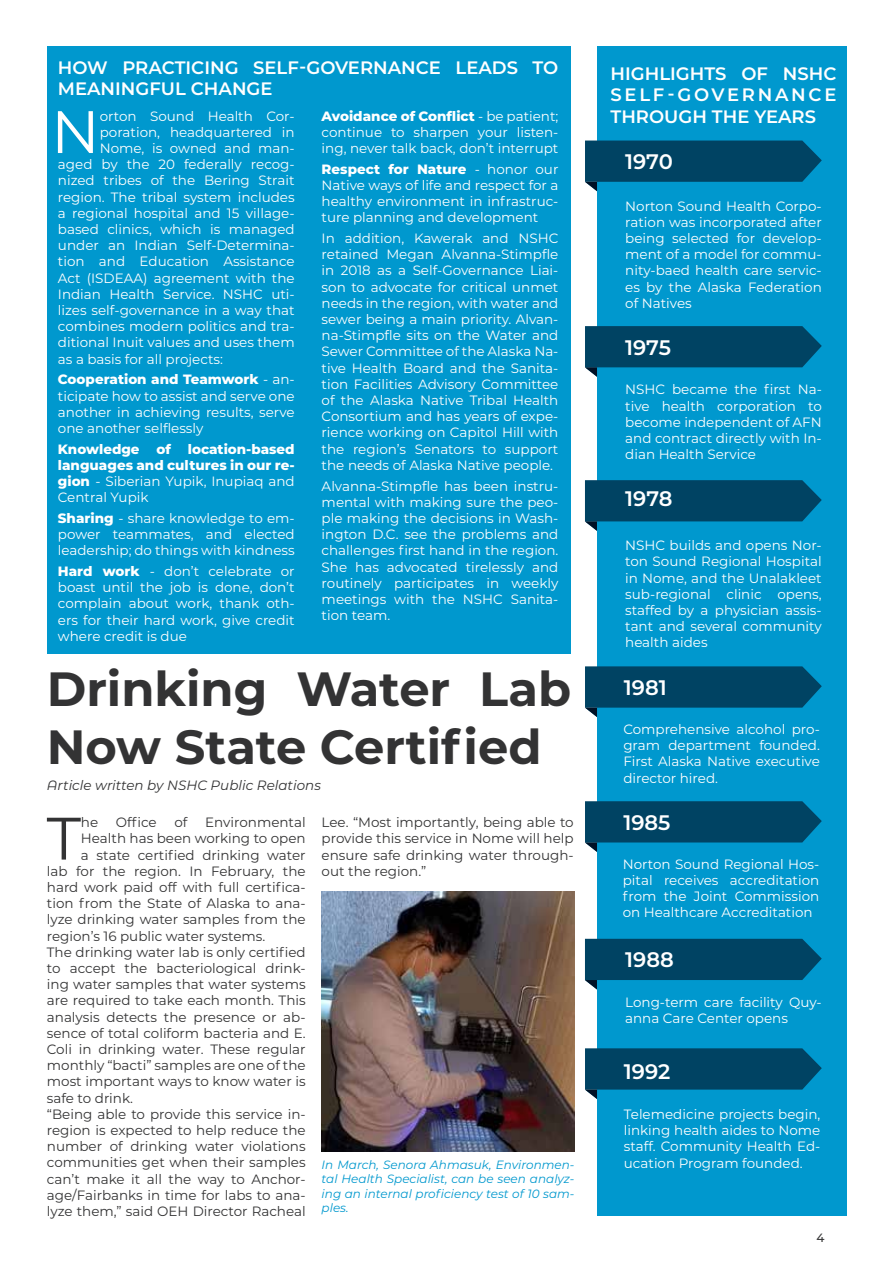
<style>
.page{position:relative;width:893px;height:1263px;background:#fff}
.page>*{position:absolute;margin:0;border:0;box-sizing:border-box;transform-origin:0 0}
.t1{font:59.85px "Montserrat";color:#333334}
.t2{font:59.85px "Montserrat";color:#fff}
.t3{font:700 48px/57.6px "Montserrat";color:#333334}
.t4{font:600 21px "Montserrat";color:#fff}
.t5{font:600 18px/21.6px "Montserrat";color:#fff}
.t6{font:13.5px/16.2px "Montserrat";color:#fff;text-align:justify}
.t7{font:13.5px/16.2px "Montserrat";color:#333334;text-align:justify}
.t8{font:800 13.5px/16.2px "Montserrat";color:#fff;text-align:justify}
.t9{font:italic 13.5px "Montserrat";color:#333334}
.t10{font:italic 12px/14.4px "Montserrat";color:#0098ce;text-align:justify}
.t11{font:500 12px "Montserrat";color:#333334}
.s1{font-weight:800}
.s2{font-weight:400}
</style>
<div class="page">
<div style="left:47px;top:46px;width:524px;height:608px;background:#0098ce"></div>
<div style="left:597px;top:47px;width:249px;height:1169px;background:#0098ce"></div>
<svg style="left:585px;top:141px;width:237px;height:50px"></svg>
<svg style="left:585px;top:326px;width:237px;height:51px"></svg>
<svg style="left:585px;top:480px;width:237px;height:51px"></svg>
<svg style="left:585px;top:939px;width:237px;height:50px"></svg>
<svg style="left:585px;top:666px;width:237px;height:51px"></svg>
<svg style="left:585px;top:1048px;width:237px;height:51px"></svg>
<svg style="left:585px;top:801px;width:237px;height:51px"></svg>
<img style="left:322px;top:892px;width:252px;height:259px">
<h3 class="t5" style="left:58px;top:56px;width:502px">HOW PRACTICING SELF-GOVERNANCE LEADS TO<br>MEANINGFUL CHANGE</h3>
<h1 class="t2" style="left:51px;top:91px;width:50px">N</h1>
<p class="t6" style="left:100px;top:107px;width:196px">orton Sound Health Cor-</p>
<p class="t6" style="left:100px;top:123px;width:196px">poration, headquartered in</p>
<p class="t6" style="left:100px;top:140px;width:196px">Nome, is owned and man-</p>
<p class="t6" style="left:58px;top:156px;width:238px">aged by the 20 federally recog-</p>
<p class="t6" style="left:58px;top:172px;width:238px">nized tribes of the Bering Strait</p>
<p class="t6" style="left:58px;top:188px;width:238px">region. The tribal system includes</p>
<p class="t6" style="left:58px;top:204px;width:238px">a regional hospital and 15 village-</p>
<p class="t6" style="left:58px;top:221px;width:238px">based clinics, which is managed</p>
<p class="t6" style="left:58px;top:237px;width:238px">under an Indian Self-Determina-</p>
<p class="t6" style="left:58px;top:253px;width:238px">tion and Education Assistance</p>
<p class="t6" style="left:58px;top:269px;width:238px">Act (ISDEAA) agreement with the</p>
<p class="t6" style="left:58px;top:285px;width:238px">Indian Health Service. NSHC uti-</p>
<p class="t6" style="left:58px;top:302px;width:238px">lizes self-governance in a way that</p>
<p class="t6" style="left:58px;top:318px;width:238px">combines modern politics and tra-</p>
<p class="t6" style="left:58px;top:334px;width:238px">ditional Inuit values and uses them</p>
<p class="t6" style="left:58px;top:350px;width:167px">as a basis for all projects:</p>
<p class="t6" style="left:58px;top:371px;width:238px"><span class="s1">Cooperation and Teamwork</span> - an&shy;ticipate how to assist and serve one another in achieving results, serve one another selflessly</p>
<p class="t8" style="left:58px;top:440px;width:238px">Knowledge of location-based languages and cultures in our re&shy;gion <span class="s2">- Siberian Yupik, Inupiaq and Central Yupik</span></p>
<p class="t6" style="left:58px;top:510px;width:238px"><span class="s1">Sharing</span> - share knowledge to em&shy;power teammates, and elected leadership; do things with kindness</p>
<p class="t6" style="left:58px;top:563px;width:238px"><span class="s1">Hard work</span> - don’t celebrate or boast until the job is done, don’t complain about work, thank oth&shy;ers for their hard work, give credit where credit is due</p>
<p class="t6" style="left:322px;top:107px;width:238px"><span class="s1">Avoidance of Conflict</span> - be patient; continue to sharpen your listen&shy;ing, never talk back, don’t interrupt</p>
<p class="t6" style="left:322px;top:160px;width:238px"><span class="s1">Respect for Nature</span> - honor our Native ways of life and respect for a healthy environment in infrastruc&shy;ture planning and development</p>
<p class="t6" style="left:322px;top:230px;width:238px">In addition, Kawerak and NSHC retained Megan Alvanna-Stimpfle in 2018 as a Self-Governance Liai&shy;son to advocate for critical unmet needs in the region, with water and sewer being a main priority. Alvan&shy;na-Stimpfle sits on the Water and Sewer Committee of the Alaska Na&shy;tive Health Board and the Sanita&shy;tion Facilities Advisory Committee of the Alaska Native Tribal Health Consortium and has years of expe&shy;rience working on Capitol Hill with the region’s Senators to support the needs of Alaska Native people.</p>
<p class="t6" style="left:322px;top:477px;width:238px">Alvanna-Stimpfle has been instru&shy;mental with making sure the peo&shy;ple making the decisions in Wash&shy;ington D.C. see the problems and challenges first hand in the region.<br>She has advocated tirelessly and routinely participates in weekly meetings with the NSHC Sanita&shy;tion team.</p>
<h2 class="t3" style="left:47px;top:658px;width:526px">Drinking Water Lab<br>Now State Certified</h2>
<p class="t9" style="left:47px;top:775px;width:276px">Article written by NSHC Public Relations</p>
<h1 class="t1" style="left:47px;top:797px;width:36px">T</h1>
<p class="t7" style="left:81px;top:814px;width:19px">he</p>
<p class="t7" style="left:116px;top:814px;width:42px">Office</p>
<p class="t7" style="left:174px;top:814px;width:15px">of</p>
<p class="t7" style="left:205px;top:814px;width:102px">Environmental</p>
<p class="t7" style="left:81px;top:830px;width:226px">Health has been working to open</p>
<p class="t7" style="left:81px;top:846px;width:226px">a state certified drinking water</p>
<p class="t7" style="left:47px;top:862px;width:260px">lab for the region. In February, the</p>
<p class="t7" style="left:47px;top:879px;width:260px">hard work paid off with full certifica-</p>
<p class="t7" style="left:47px;top:895px;width:260px">tion from the State of Alaska to ana-</p>
<p class="t7" style="left:47px;top:911px;width:260px">lyze drinking water samples from the</p>
<p class="t7" style="left:47px;top:927px;width:220px">region’s 16 public water systems.</p>
<p class="t7" style="left:47px;top:943px;width:260px">The drinking water lab is only certified</p>
<p class="t7" style="left:47px;top:960px;width:260px">to accept the bacteriological drink-</p>
<p class="t7" style="left:47px;top:976px;width:260px">ing water samples that water systems</p>
<p class="t7" style="left:47px;top:992px;width:260px">are required to take each month. This</p>
<p class="t7" style="left:47px;top:1008px;width:260px">analysis detects the presence or ab-</p>
<p class="t7" style="left:47px;top:1024px;width:260px">sence of total coliform bacteria and E.</p>
<p class="t7" style="left:47px;top:1041px;width:260px">Coli in drinking water. These regular</p>
<p class="t7" style="left:47px;top:1057px;width:260px">monthly “bacti” samples are one of the</p>
<p class="t7" style="left:47px;top:1073px;width:260px">most important ways to know water is</p>
<p class="t7" style="left:47px;top:1089px;width:88px">safe to drink.</p>
<p class="t7" style="left:47px;top:1105px;width:260px">“Being able to provide this service in-</p>
<p class="t7" style="left:47px;top:1122px;width:260px">region is expected to help reduce the</p>
<p class="t7" style="left:47px;top:1138px;width:260px">number of drinking water violations</p>
<p class="t7" style="left:47px;top:1154px;width:260px">communities get when their samples</p>
<p class="t7" style="left:47px;top:1170px;width:260px">can’t make it all the way to Anchor-</p>
<p class="t7" style="left:47px;top:1186px;width:260px">age/Fairbanks in time for labs to ana-</p>
<p class="t7" style="left:47px;top:1203px;width:260px">lyze them,” said OEH Director Racheal</p>
<p class="t7" style="left:322px;top:814px;width:254px">Lee. “Most importantly, being able to provide this service in Nome will help ensure safe drinking water through&shy;out the region.”</p>
<p class="t10" style="left:322px;top:1157px;width:254px">In March, Senora Ahmasuk, Environmen&shy;tal Health Specialist, can be seen analyz&shy;ing an internal proficiency test of 10 sam&shy;ples.</p>
<h3 class="t5" style="left:610px;top:62px;width:227px;text-align:justify">HIGHLIGHTS OF NSHC SELF-GOVERNA NCE THROUGH THE YEARS</h3>
<h3 class="t4" style="left:625px;top:147px;width:49px">1970</h3>
<p class="t6" style="left:625px;top:197px;width:198px">Norton Sound Health Corpo&shy;ration was incorporated after being selected for develop&shy;ment of a model for commu&shy;nity-baed health care servic&shy;es by the Alaska Federation of Natives</p>
<h3 class="t4" style="left:625px;top:332px;width:47px">1975</h3>
<p class="t6" style="left:625px;top:381px;width:198px">NSHC became the first Na&shy;tive health corporation to become independent of AFN and contract directly with In&shy;dian Health Service</p>
<h3 class="t4" style="left:625px;top:483px;width:49px">1978</h3>
<p class="t6" style="left:625px;top:537px;width:198px">NSHC builds and opens Nor&shy;ton Sound Regional Hospital in Nome, and the Unalakleet sub-regional clinic opens, staffed by a physician assis&shy;tant and several community health aides</p>
<h3 class="t4" style="left:624px;top:672px;width:44px">1981</h3>
<p class="t6" style="left:623px;top:721px;width:198px">Comprehensive alcohol pro&shy;gram department founded.<br>First Alaska Native executive director hired.</p>
<h3 class="t4" style="left:623px;top:807px;width:49px">1985</h3>
<p class="t6" style="left:623px;top:855px;width:198px">Norton Sound Regional Hos&shy;pital receives accreditation from the Joint Commission on Healthcare Accreditation</p>
<h3 class="t4" style="left:625px;top:945px;width:50px">1988</h3>
<p class="t6" style="left:625px;top:994px;width:198px">Long-term care facility Quy&shy;anna Care Center opens</p>
<h3 class="t4" style="left:624px;top:1057px;width:48px">1992</h3>
<p class="t6" style="left:624px;top:1106px;width:198px">Telemedicine projects begin, linking health aides to Nome staff. Community Health Ed&shy;ucation Program founded.</p>
<p class="t11" style="left:816px;top:1230px;width:10px">4</p>
</div>
